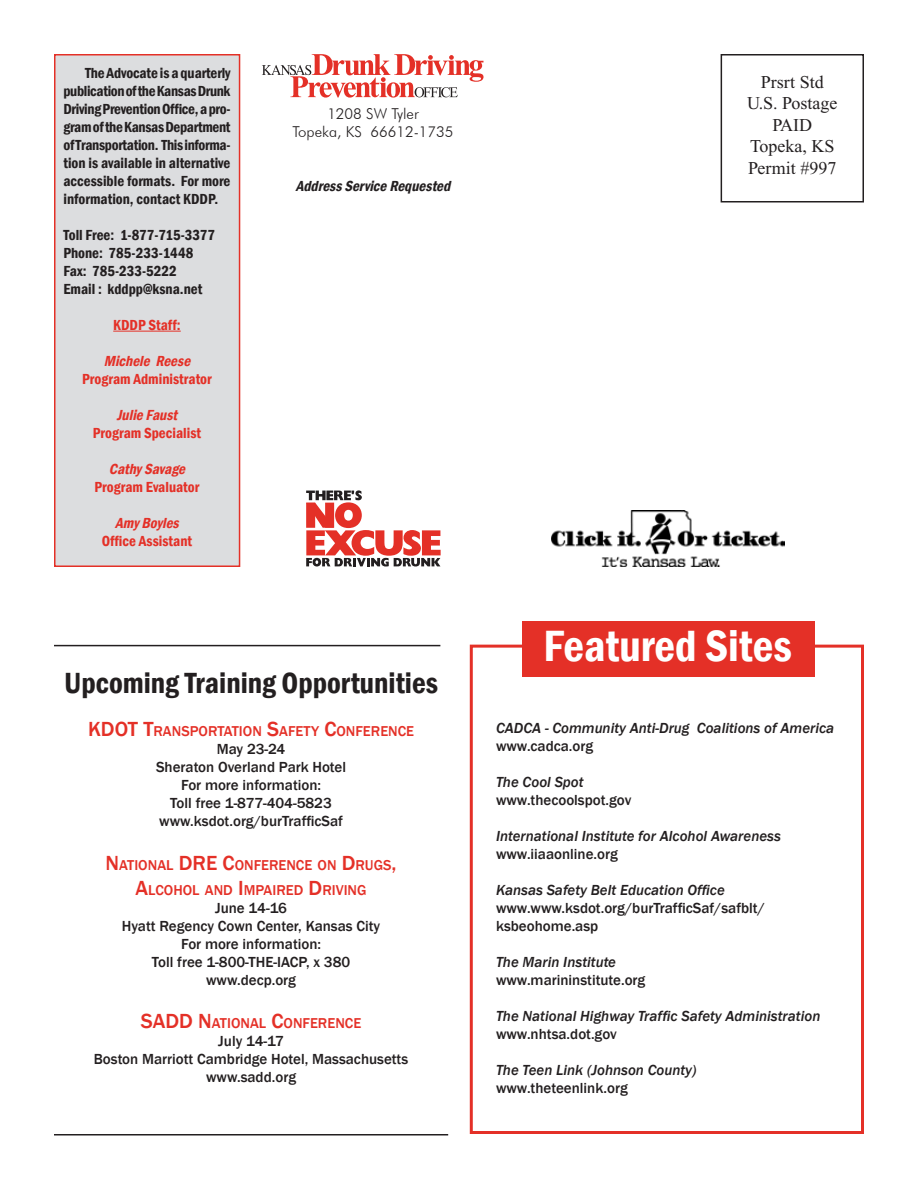
<style>
.page{position:relative;width:918px;height:1188px;background:#fff}
.page>*{position:absolute;margin:0;border:0;box-sizing:border-box;transform-origin:0 0}
.t1{font:600 condensed 45px "Franklin Gothic";color:#fff}
.t2{font:600 condensed 30px "Franklin Gothic";color:#231f20}
.t3{font:18px/21.6px "Times New Roman";color:#231f20;text-align:center}
.t4{font:500 15px/18px "Franklin Gothic";color:#231f20;text-align:center}
.t5{font:600 condensed 15px/18px "Franklin Gothic";color:#231f20;text-align:justify}
.t6{font:italic 500 15px "Franklin Gothic";color:#231f20}
.t7{font:600 condensed 15px "Franklin Gothic";color:#e43027}
.t8{font:italic 600 condensed 15px "Franklin Gothic";color:#e43027}
.t9{font:300 15px/18px "Futura BT";color:#231f20;text-align:center}
.t10{font:italic 600 condensed 15px "Franklin Gothic";color:#231f20}
.t11{font:500 14.7px/25.2px "Franklin Gothic";color:#e43027;text-align:center}
.s1{font-size:21px}
</style>
<div class="page">
<div style="left:470px;top:645px;width:394px;height:489px;border:3px solid #e43027"></div>
<div style="left:55px;top:55px;width:185px;height:511px;background:#dcdddf"></div>
<div style="left:54px;top:54px;width:186px;height:513px;border:2px solid #e43027"></div>
<div style="left:721px;top:54px;width:143px;height:148px;border:2px solid #231f20"></div>
<hr style="left:113px;top:331px;width:68px;height:1px;background:#e43027">
<svg style="left:262px;top:54px;width:222px;height:44px"></svg>
<div style="left:522px;top:621px;width:292px;height:56px;background:#e43027"></div>
<hr style="left:54px;top:645px;width:386px;height:1px;background:#231f20">
<hr style="left:54px;top:1134px;width:394px;height:2px;background:#231f20">
<img style="left:551px;top:510px;width:233px;height:57px">
<svg style="left:306px;top:490px;width:135px;height:77px"></svg>
<p class="t5" style="left:63px;top:64px;width:169px;text-indent:22px">The Advocate is a quarterly publication of the Kansas Drunk Driving Prevention Office, a pro&shy;gram of the Kansas Department of Transportation. This informa&shy;tion is available in alternative accessible formats. For more information, contact KDDP.</p>
<p class="t5" style="left:63px;top:226px;width:153px;text-align:left">Toll Free: 1-877-715-3377<br>Phone: 785-233-1448<br>Fax: 785-233-5222<br>Email : kddpp@ksna.net</p>
<p class="t7" style="left:113px;top:315px;width:69px">KDDP Staff:</p>
<p class="t8" style="left:104px;top:351px;width:92px">Michele Reese</p>
<p class="t7" style="left:82px;top:369px;width:131px">Program Administrator</p>
<p class="t8" style="left:117px;top:405px;width:66px">JulieFaust</p>
<p class="t7" style="left:93px;top:423px;width:110px">Program Specialist</p>
<p class="t8" style="left:109px;top:459px;width:82px">CathySavage</p>
<p class="t7" style="left:95px;top:477px;width:106px">Program Evaluator</p>
<p class="t8" style="left:115px;top:513px;width:69px">AmyBoyles</p>
<p class="t7" style="left:102px;top:531px;width:92px">Office Assistant</p>
<p class="t9" style="left:293px;top:104px;width:162px">1208 SW Tyler<br>Topeka, KS 66612-1735</p>
<p class="t10" style="left:296px;top:176px;width:160px">AddressServiceRequested</p>
<h2 class="t2" style="left:64px;top:663px;width:376px">Upcoming Training Opportunities</h2>
<p class="t11" style="left:88px;top:719px;width:328px"><span class="s1">KDOT T</span>ransportation <span class="s1">S</span>afety <span class="s1">C</span>onference</p>
<p class="t4" style="left:156px;top:741px;width:191px">May 23-24<br>Sheraton Overland Park Hotel<br>For more information:<br>Toll free 1-877-404-5823 www.ksdot.org/burTrafficSaf</p>
<p class="t11" style="left:106px;top:852px;width:293px"><span class="s1">N</span>ational <span class="s1">DRE C</span>onference on <span class="s1">D</span>rugs<span class="s1">,<br>A</span>lcohol and <span class="s1">I</span> mpaired <span class="s1">D</span>riving</p>
<p class="t4" style="left:122px;top:899px;width:260px">June 14-16<br>Hyatt Regency Cown Center, Kansas City<br>For more information:<br>Toll free 1-800-THE-IACP, x 380 www.decp.org</p>
<p class="t11" style="left:141px;top:1011px;width:222px"><span class="s1">SADD N</span>ational <span class="s1">C</span>onference</p>
<p class="t4" style="left:94px;top:1032px;width:316px">July 14-17<br>Boston Marriott Cambridge Hotel, Massachusetts www.sadd.org</p>
<p class="t3" style="left:747px;top:71px;width:92px">Prsrt Std<br>U.S. Postage<br>PAID<br>Topeka, KS<br>Permit #997</p>
<h1 class="t1" style="left:543px;top:616px;width:250px">Featured Sites</h1>
<p class="t6" style="left:496px;top:719px;width:340px">CADCA - Community Anti-Drug Coalitions of America</p>
<p class="t4" style="left:496px;top:737px;width:99px">www.cadca.org</p>
<p class="t6" style="left:496px;top:773px;width:89px">The Cool Spot</p>
<p class="t4" style="left:496px;top:791px;width:137px">www.thecoolspot.gov</p>
<p class="t6" style="left:496px;top:827px;width:286px">International Institute for Alcohol Awareness</p>
<p class="t4" style="left:496px;top:845px;width:123px">www.iiaaonline.org</p>
<p class="t6" style="left:496px;top:881px;width:230px">Kansas Safety Belt Education Office</p>
<p class="t4" style="left:496px;top:899px;width:270px;text-align:left">www.www.ksdot.org/burTrafficSaf/safblt/ ksbeohome.asp</p>
<p class="t6" style="left:496px;top:953px;width:122px">The Marin Institute</p>
<p class="t4" style="left:496px;top:971px;width:151px">www.marininstitute.org</p>
<p class="t6" style="left:496px;top:1007px;width:326px">The National Highway Traffic Safety Administration</p>
<p class="t4" style="left:496px;top:1025px;width:122px">www.nhtsa.dot.gov</p>
<p class="t6" style="left:496px;top:1061px;width:202px">The Teen Link (Johnson County)</p>
<p class="t4" style="left:496px;top:1079px;width:133px">www.theteenlink.org</p>
</div>
